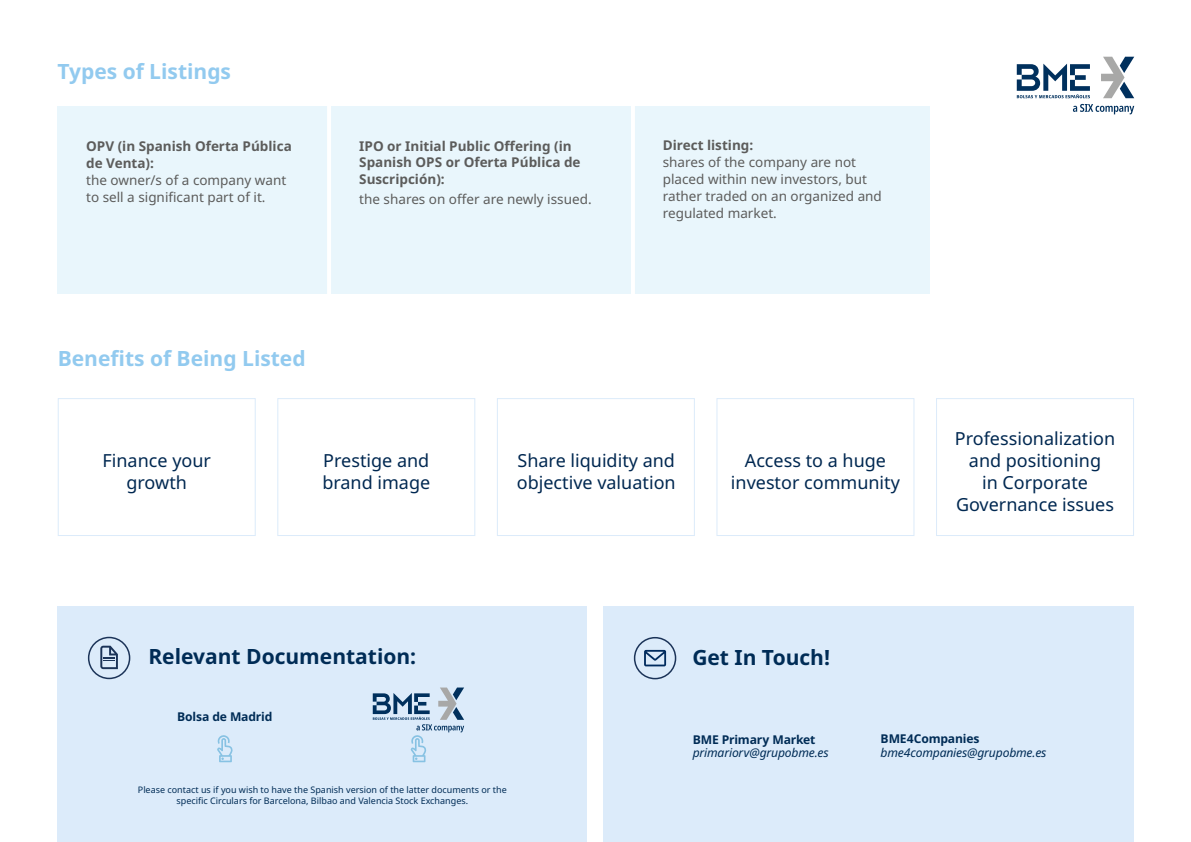
<style>
.page{position:relative;width:1191px;height:842px;background:#fff}
.page>*{position:absolute;margin:0;border:0;box-sizing:border-box;transform-origin:0 0}
.t1{font:700 21px "Noto Sans";color:#92caef}
.t2{font:700 21px "Noto Sans";color:#002c56}
.t3{font:18px/22px "Noto Sans";color:#002851;text-align:center}
.t4{font:13.5px/17px "Noto Sans";color:#5c5c5b}
.t5{font:700 13.5px/17px "Noto Sans";color:#5c5c5b}
.t6{font:italic 12.1px "Noto Sans";letter-spacing:-.015em;color:#002c56}
.t7{font:700 12.1px "Noto Sans";letter-spacing:-.015em;color:#002c56}
.t8{font:9px/10.8px "Noto Sans";color:#002c56;text-align:center}
</style>
<div class="page">
<div style="left:58px;top:106px;width:872px;height:187px;background:#e9f6fc"></div>
<div style="left:58px;top:398px;width:198px;height:138px;border:1px solid #dcebfa"></div>
<div style="left:497px;top:398px;width:198px;height:138px;border:1px solid #dcebfa"></div>
<div style="left:277px;top:398px;width:198px;height:138px;border:1px solid #dcebfa"></div>
<div style="left:716px;top:398px;width:198px;height:138px;border:1px solid #dcebfa"></div>
<div style="left:936px;top:398px;width:198px;height:138px;border:1px solid #dcebfa"></div>
<hr style="left:327px;top:85px;width:4px;height:224px;background:#fff">
<hr style="left:631px;top:85px;width:4px;height:224px;background:#fff">
<svg style="left:1073px;top:104px;width:61px;height:10px"></svg>
<svg style="left:1101px;top:57px;width:33px;height:41px"></svg>
<svg style="left:1016px;top:64px;width:74px;height:34px"></svg>
<div style="left:57px;top:607px;width:530px;height:235px;background:#dcebfa"></div>
<div style="left:603px;top:607px;width:531px;height:235px;background:#dcebfa"></div>
<svg style="left:87px;top:636px;width:31px;height:33px"></svg>
<div style="left:88px;top:637px;width:42px;height:42px;border:2px solid #1b3358;border-radius:50%"></div>
<div style="left:634px;top:637px;width:42px;height:42px;border:2px solid #1b3358;border-radius:50%"></div>
<svg style="left:217px;top:735px;width:16px;height:27px"></svg>
<svg style="left:373px;top:687px;width:91px;height:75px"></svg>
<svg style="left:644px;top:650px;width:22px;height:16px"></svg>
<h1 class="t1" style="left:57px;top:60px;width:175px">Types of Listings</h1>
<p class="t5" style="left:86px;top:137px;width:207px">OPV (in Spanish Oferta Pública de Venta):</p>
<p class="t4" style="left:86px;top:171px;width:202px">the owner/s of a company want to sell a significant part of it.</p>
<p class="t5" style="left:359px;top:137px;width:223px">IPO or Initial Public Offering (in<br>Spanish OPS or Oferta Pública de<br>Suscripción):</p>
<p class="t4" style="left:359px;top:191px;width:234px">the shares on offer are newly issued.</p>
<h1 class="t1" style="left:58px;top:347px;width:249px">Benefits of Being Listed</h1>
<p class="t5" style="left:663px;top:137px;width:92px">Direct listing:</p>
<p class="t4" style="left:663px;top:154px;width:221px">shares of the company are not placed within new investors, but rather traded on an organized and regulated market.</p>
<h2 class="t3" style="left:102px;top:450px;width:110px">Finance your growth</h2>
<h2 class="t3" style="left:322px;top:450px;width:109px;text-align:left">Prestige and brand image</h2>
<h2 class="t3" style="left:517px;top:450px;width:160px;text-align:left">Share liquidity and objective valuation</h2>
<h2 class="t3" style="left:731px;top:450px;width:170px">Access to a huge investor community</h2>
<h1 class="t2" style="left:148px;top:645px;width:269px">Relevant Documentation:</h1>
<h1 class="t2" style="left:692px;top:646px;width:139px">Get In Touch!</h1>
<p class="t7" style="left:177px;top:710px;width:97px">Bolsa de Madrid</p>
<h2 class="t3" style="left:955px;top:428px;width:162px">Professionalization and positioning<br>in Corporate<br>Governance issues</h2>
<p class="t8" style="left:138px;top:785px;width:370px">Please contact us if you wish to have the Spanish version of the latter documents or the specific Circulars for Barcelona, Bilbao and Valencia Stock Exchanges.</p>
<p class="t7" style="left:692px;top:732px;width:124px">BME Primary Market</p>
<p class="t6" style="left:692px;top:744px;width:138px">primariorv@grupobme.es</p>
<p class="t7" style="left:880px;top:732px;width:100px">BME4Companies</p>
<p class="t6" style="left:880px;top:744px;width:167px">bme4companies@grupobme.es</p>
</div>
